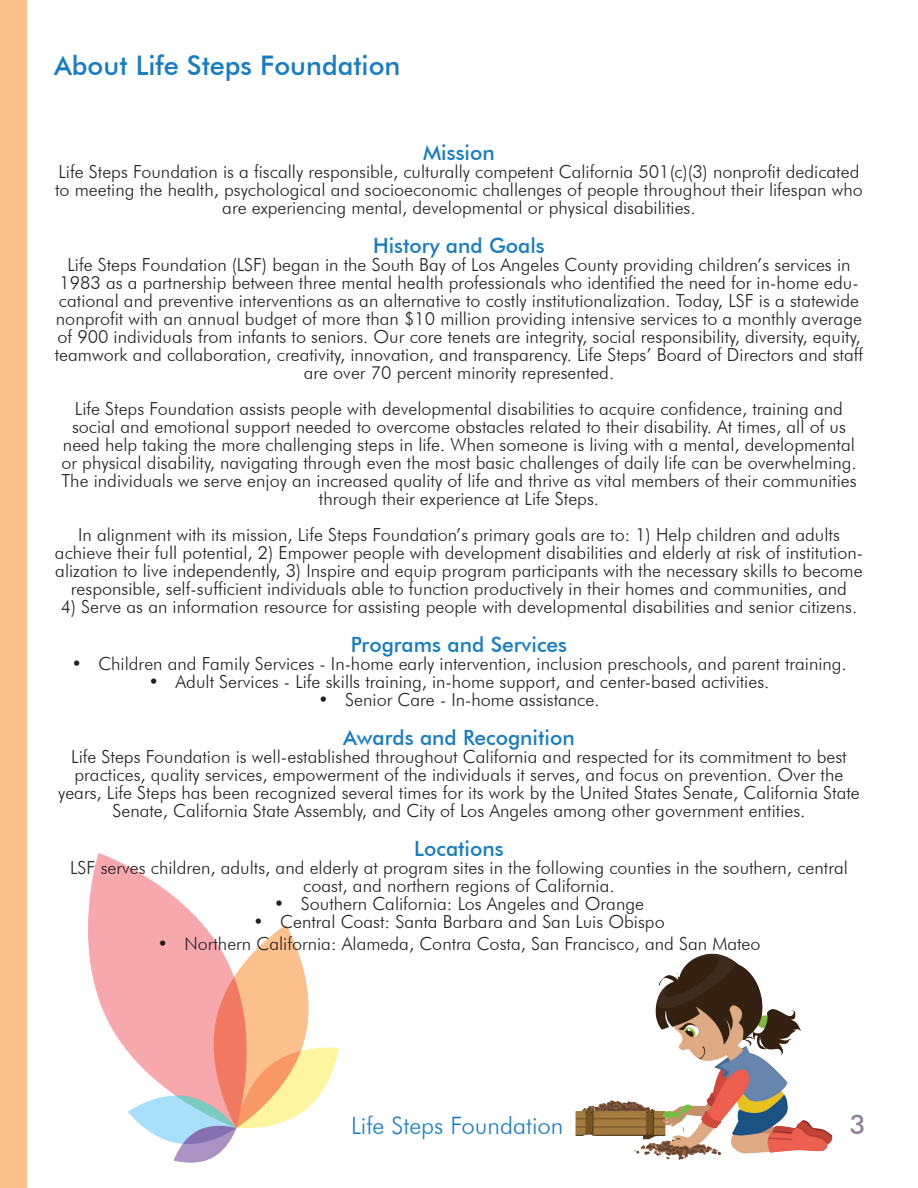
<style>
.page{position:relative;width:918px;height:1188px;background:#fff}
.page>*{position:absolute;margin:0;border:0;box-sizing:border-box;transform-origin:0 0}
.t1{font:500 27px "Futura BT";color:#177dc2}
.t2{font:500 27px "Futura BT";color:#908399}
.t3{font:300 24px "Futura BT";color:#177dc2}
.t4{font:500 21px "Futura BT";color:#197dc2}
.t5{font:300 18px/18px "Futura BT";color:#231f20;text-align:center}
</style>
<div class="page">
<div style="left:0;top:0;width:27px;height:1188px;background:#fbc08c"></div>
<img style="left:88px;top:853px;width:251px;height:310px">
<img style="left:575px;top:953px;width:258px;height:207px">
<p class="t1" style="left:54px;top:49px;width:348px">About Life Steps Foundation</p>
<p class="t4" style="left:423px;top:140px;width:73px">Mission</p>
<p class="t5" style="left:55px;top:162px;width:809px">Life Steps Foundation is a fiscally responsible, culturally competent California 501(c)(3) nonprofit dedicated to meeting the health, psychological and socioeconomic challenges of people throughout their lifespan who are experiencing mental, developmental or physical disabilities.</p>
<p class="t4" style="left:373px;top:233px;width:173px">History and Goals</p>
<p class="t5" style="left:55px;top:255px;width:810px">Life Steps Foundation (LSF) began in the South Bay of Los Angeles County providing children’s services in 1983 as a partnership between three mental health professionals who identified the need for in-home edu&shy;cational and preventive interventions as an alternative to costly institutionalization. Today, LSF is a statewide nonprofit with an annual budget of more than $10 million providing intensive services to a monthly average of 900 individuals from infants to seniors. Our core tenets are integrity, social responsibility, diversity, equity, teamwork and collaboration, creativity, innovation, and transparency. Life Steps’ Board of Directors and staff are over 70 percent minority represented.</p>
<p class="t5" style="left:61px;top:399px;width:797px">Life Steps Foundation assists people with developmental disabilities to acquire confidence, training and social and emotional support needed to overcome obstacles related to their disability. At times, all of us need help taking the more challenging steps in life. When someone is living with a mental, developmental or physical disability, navigating through even the most basic challenges of daily life can be overwhelming.<br>The individuals we serve enjoy an increased quality of life and thrive as vital members of their communities through their experience at Life Steps.</p>
<p class="t5" style="left:55px;top:525px;width:810px">In alignment with its mission, Life Steps Foundation’s primary goals are to: 1) Help children and adults achieve their full potential, 2) Empower people with development disabilities and elderly at risk of institution&shy;alization to live independently, 3) Inspire and equip program participants with the necessary skills to become responsible, self-sufficient individuals able to function productively in their homes and communities, and</p>
<p class="t5" style="left:61px;top:597px;width:798px">4) Serve as an information resource for assisting people with developmental disabilities and senior citizens.</p>
<p class="t4" style="left:351px;top:632px;width:218px">Programs and Services</p>
<p class="t5" style="left:71px;top:654px;width:777px">• Children and Family Services - In-home early intervention, inclusion preschools, and parent training.</p>
<p class="t5" style="left:149px;top:672px;width:622px">• Adult Services - Life skills training, in-home support, and center-based activities.</p>
<p class="t5" style="left:318px;top:690px;width:283px">• Senior Care - In-home assistance.</p>
<p class="t4" style="left:343px;top:725px;width:233px">Awards and Recognition</p>
<p class="t5" style="left:58px;top:747px;width:803px">Life Steps Foundation is well-established throughout California and respected for its commitment to best practices, quality services, empowerment of the individuals it serves, and focus on prevention. Over the years, Life Steps has been recognized several times for its work by the United States Senate, California State Senate, California State Assembly, and City of Los Angeles among other government entities.</p>
<p class="t4" style="left:414px;top:836px;width:91px">Locations</p>
<p class="t5" style="left:70px;top:858px;width:779px">LSF serves children, adults, and elderly at program sites in the following counties in the southern, central coast, and northern regions of California.</p>
<p class="t5" style="left:274px;top:894px;width:372px">• Southern California: Los Angeles and Orange</p>
<p class="t5" style="left:253px;top:912px;width:413px">• Central Coast: Santa Barbara and San Luis Obispo</p>
<p class="t5" style="left:157px;top:934px;width:605px">• Northern California: Alameda, Contra Costa, San Francisco, and San Mateo</p>
<p class="t3" style="left:351px;top:1111px;width:214px">Life Steps Foundation</p>
<p class="t2" style="left:849px;top:1108px;width:18px">3</p>
</div>
